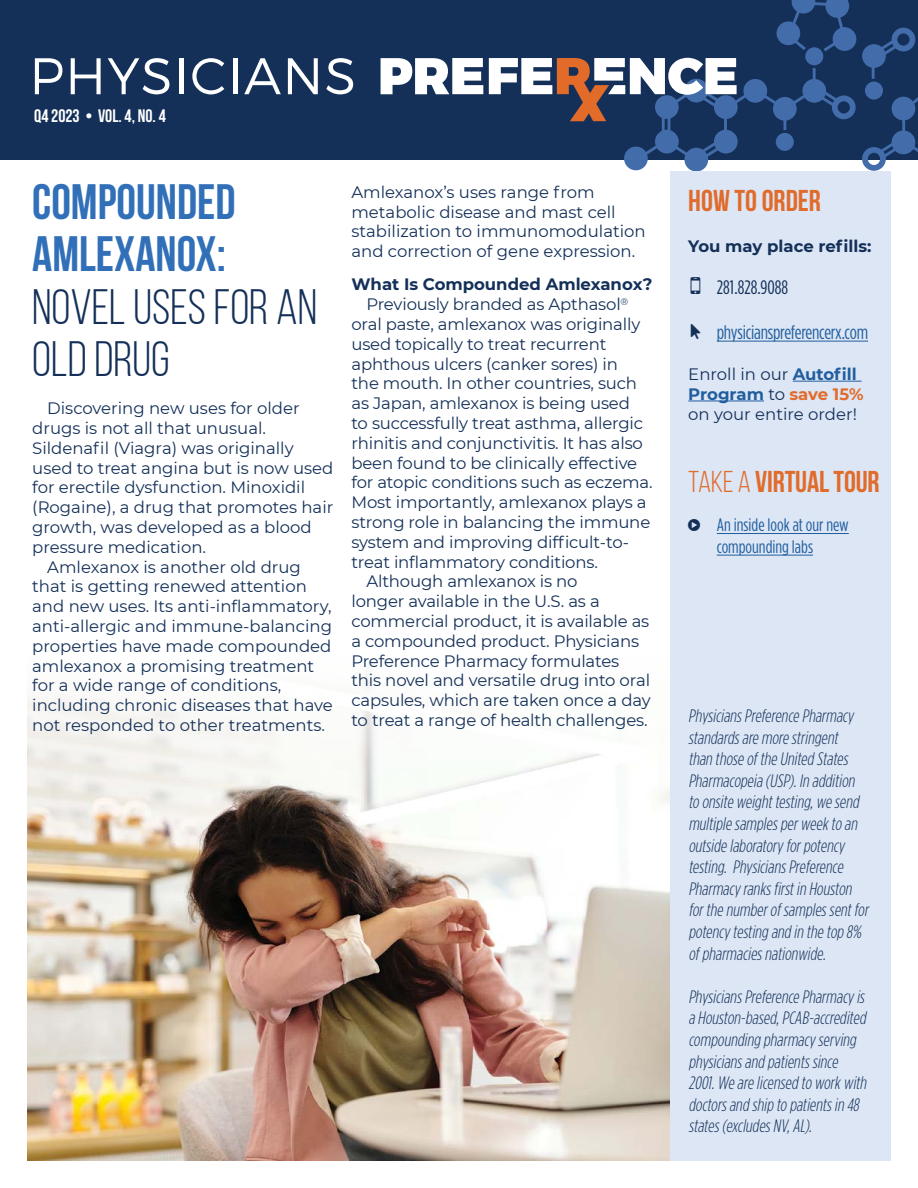
<style>
.page{position:relative;width:918px;height:1188px;background:#fff}
.page>*{position:absolute;margin:0;border:0;box-sizing:border-box;transform-origin:0 0}
.t1{font:49.5px/52.5px "Bebas Neue";color:#143058}
.t2{font:700 49.5px/52.5px "Bebas Neue";color:#3170b8}
.t3{font:700 30px "Bebas Neue";letter-spacing:-.005em;color:#e16b2a}
.t4{font:19.5px "Gotham Condensed";letter-spacing:-.01em;color:#215e9e}
.t5{font:19.5px "Gotham Condensed";color:#143058}
.t6{font:italic 300 18px/21.6px "Gotham Condensed";color:#143058}
.t7{font:18px/21.6px "Gotham Condensed";color:#215e9e}
.t8{font:700 18px "Bebas Neue";color:#fff}
.t9{font:16.5px/19.8px "Montserrat";letter-spacing:-.01em;color:#143058}
.t10{font:700 16.5px "Montserrat";color:#143058}
.s1{font-family:"Modern Pictograms";font-size:25.5px}
.s2{font-weight:700;color:#215e9e}
.s3{font-weight:700;color:#e16b2a}
.s4{font-weight:400}
</style>
<div class="page">
<div style="left:0;top:0;width:918px;height:160px;background:#143058"></div>
<svg style="left:624px;top:0;width:294px;height:181px"></svg>
<svg style="left:35px;top:58px;width:27px;height:36px"></svg>
<svg style="left:71px;top:58px;width:30px;height:36px"></svg>
<svg style="left:108px;top:58px;width:61px;height:36px"></svg>
<hr style="left:179px;top:58px;width:4px;height:36px;background:#fff">
<svg style="left:192px;top:58px;width:32px;height:36px"></svg>
<hr style="left:233px;top:58px;width:4px;height:36px;background:#fff">
<svg style="left:244px;top:58px;width:37px;height:36px"></svg>
<svg style="left:288px;top:58px;width:30px;height:36px"></svg>
<svg style="left:326px;top:58px;width:27px;height:36px"></svg>
<svg style="left:381px;top:58px;width:102px;height:36px"></svg>
<svg style="left:489px;top:58px;width:248px;height:63px"></svg>
<img style="left:27px;top:658px;width:644px;height:503px">
<div style="left:671px;top:172px;width:220px;height:989px;background:#dce6f5"></div>
<hr style="left:717px;top:341px;width:151px;height:1px;background:#215e9e">
<hr style="left:793px;top:381px;width:69px;height:1px;background:#215e9e">
<hr style="left:688px;top:401px;width:76px;height:1px;background:#215e9e">
<hr style="left:717px;top:533px;width:132px;height:1px;background:#215e9e">
<hr style="left:717px;top:555px;width:96px;height:1px;background:#215e9e">
<p class="t8" style="left:34px;top:106px;width:133px">Q4 2023 • VOL. 4, NO. 4</p>
<h1 class="t2" style="left:32px;top:175px;width:205px">COMPOUNDED<br>AMLEXANOX:</h1>
<h1 class="t1" style="left:32px;top:280px;width:286px">NOVEL USES FOR AN<br>OLD DRUG</h1>
<p class="t9" style="left:47px;top:398px;width:254px">Discovering new uses for older</p>
<p class="t9" style="left:32px;top:418px;width:235px">drugs is not all that unusual.</p>
<p class="t9" style="left:32px;top:437px;width:263px">Sildenafil (Viagra) was originally</p>
<p class="t9" style="left:32px;top:457px;width:303px">used to treat angina but is now used</p>
<p class="t9" style="left:32px;top:477px;width:274px">for erectile dysfunction. Minoxidil</p>
<p class="t9" style="left:32px;top:497px;width:303px">(Rogaine), a drug that promotes hair</p>
<p class="t9" style="left:32px;top:517px;width:281px">growth, was developed as a blood</p>
<p class="t9" style="left:32px;top:536px;width:175px">pressure medication.</p>
<p class="t9" style="left:47px;top:556px;width:255px">Amlexanox is another old drug</p>
<p class="t9" style="left:32px;top:576px;width:276px">that is getting renewed attention</p>
<p class="t9" style="left:32px;top:596px;width:301px">and new uses. Its anti-inflammatory,</p>
<p class="t9" style="left:32px;top:616px;width:301px">anti-allergic and immune-balancing</p>
<p class="t9" style="left:32px;top:635px;width:301px">properties have made compounded</p>
<p class="t9" style="left:32px;top:655px;width:284px">amlexanox a promising treatment</p>
<p class="t9" style="left:32px;top:675px;width:251px">for a wide range of conditions,</p>
<p class="t9" style="left:32px;top:695px;width:302px">including chronic diseases that have</p>
<p class="t9" style="left:32px;top:715px;width:294px">not responded to other treatments.</p>
<p class="t9" style="left:351px;top:181px;width:296px">Amlexanox’s uses range from metabolic disease and mast cell stabilization to immunomodulation and correction of gene expression.</p>
<p class="t10" style="left:351px;top:273px;width:303px">What Is Compounded Amlexanox?</p>
<p class="t9" style="left:366px;top:294px;width:263px">Previously branded as Apthasol<sup>®</sup></p>
<p class="t9" style="left:351px;top:314px;width:290px">oral paste, amlexanox was originally</p>
<p class="t9" style="left:351px;top:333px;width:257px">used topically to treat recurrent</p>
<p class="t9" style="left:351px;top:353px;width:268px">aphthous ulcers (canker sores) in</p>
<p class="t9" style="left:351px;top:373px;width:287px">the mouth. In other countries, such</p>
<p class="t9" style="left:351px;top:393px;width:280px">as Japan, amlexanox is being used</p>
<p class="t9" style="left:351px;top:413px;width:293px">to successfully treat asthma, allergic</p>
<p class="t9" style="left:351px;top:432px;width:293px">rhinitis and conjunctivitis. It has also</p>
<p class="t9" style="left:351px;top:452px;width:287px">been found to be clinically effective</p>
<p class="t9" style="left:351px;top:472px;width:303px">for atopic conditions such as eczema.</p>
<p class="t9" style="left:351px;top:492px;width:297px">Most importantly, amlexanox plays a</p>
<p class="t9" style="left:351px;top:512px;width:300px">strong role in balancing the immune</p>
<p class="t9" style="left:351px;top:531px;width:279px">system and improving difficult-to-</p>
<p class="t9" style="left:351px;top:551px;width:248px">treat inflammatory conditions.</p>
<p class="t9" style="left:366px;top:571px;width:213px">Although amlexanox is no</p>
<p class="t9" style="left:351px;top:591px;width:250px">longer available in the U.S. as a</p>
<p class="t9" style="left:351px;top:611px;width:299px">commercial product, it is available as</p>
<p class="t9" style="left:351px;top:630px;width:289px">a compounded product. Physicians</p>
<p class="t9" style="left:351px;top:650px;width:269px">Preference Pharmacy formulates</p>
<p class="t9" style="left:351px;top:670px;width:300px">this novel and versatile drug into oral</p>
<p class="t9" style="left:351px;top:690px;width:301px">capsules, which are taken once a day</p>
<p class="t9" style="left:351px;top:710px;width:298px">to treat a range of health challenges.</p>
<h2 class="t3" style="left:688px;top:184px;width:134px">HOW TO ORDER</h2>
<p class="t10" style="left:688px;top:234px;width:185px">You may place refills:</p>
<p class="t5" style="left:688px;top:276px;width:101px"><span class="s1">O</span> 281.828.9088</p>
<p class="t4" style="left:717px;top:321px;width:153px">physicianspreferencerx.com</p>
<p class="t9" style="left:688px;top:364px;width:177px">Enroll in our <span class="s2">Autofill<br>Program</span> to <span class="s3">save 15% </span>on your entire order!</p>
<h2 class="t3" style="left:688px;top:465px;width:193px"><span class="s4">TAKE A</span> VIRTUAL TOUR</h2>
<p class="t7" style="left:717px;top:514px;width:134px">An inside look at our new compounding labs</p>
<p class="t6" style="left:688px;top:705px;width:185px">PhysiciansPreference Pharmacy standardsare more stringent than those ofthe United States<br>Pharmacopeia (USP).In addition to onsite weighttesting,we send multiple samplesperweekto an outside laboratory forpotency testing. PhysiciansPreference<br>Pharmacy ranksfirstin Houston forthe numberofsamplessentfor potency testing and in the top 8% ofpharmaciesnationwide.</p>
<p class="t6" style="left:688px;top:985px;width:183px">PhysiciansPreference Pharmacy is a Houston-based,PCAB-accredited compounding pharmacy serving physiciansand patientssince<br>2001.We are licensed to workwith doctorsand ship to patientsin 48 states(excludesNV,AL).</p>
</div>
